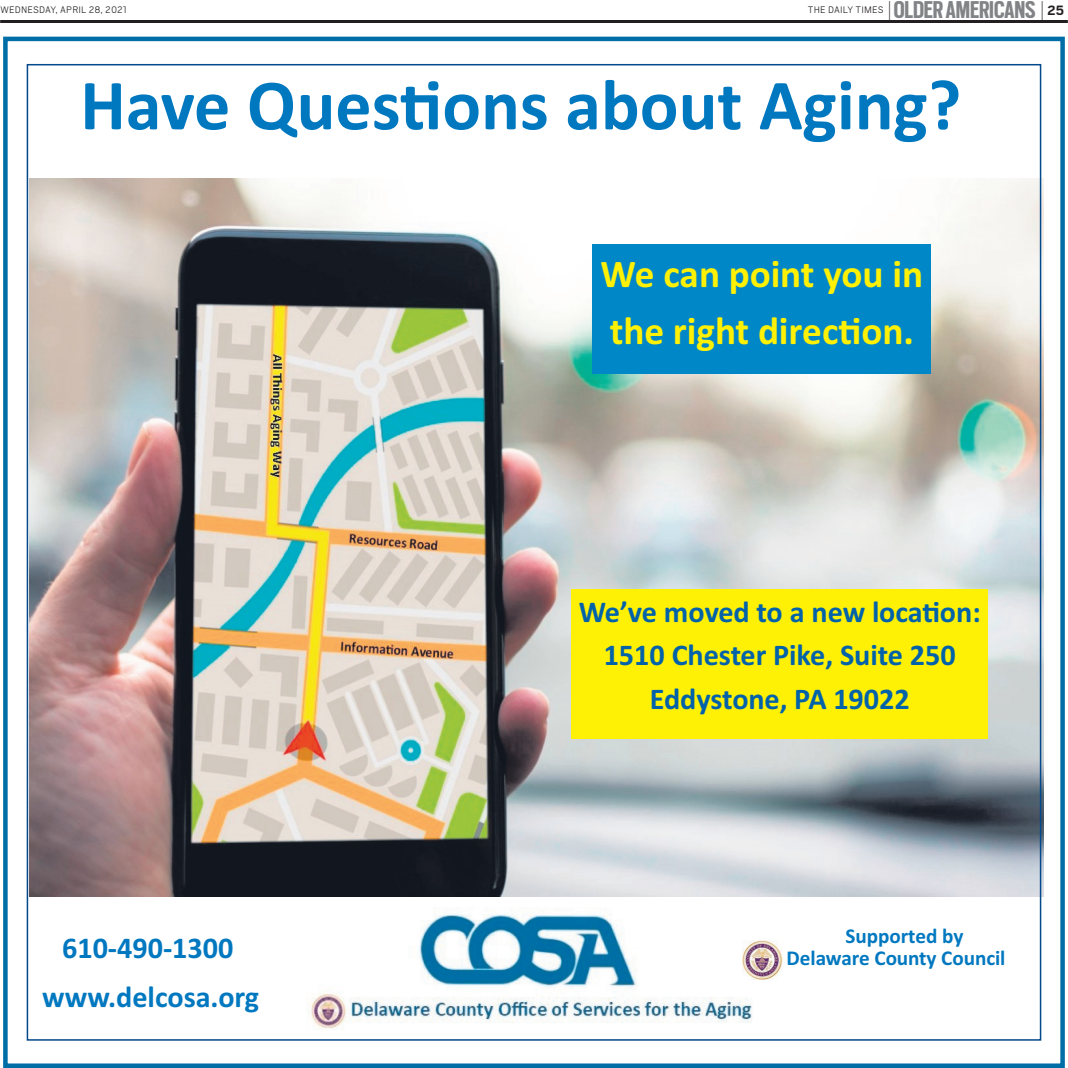
<style>
.page{position:relative;width:1068px;height:1068px;background:#fff}
.page>*{position:absolute;margin:0;border:0;box-sizing:border-box;transform-origin:0 0}
.t1{font:700 72.45px "Calibri";color:#0078c0}
.t2{font:700 39.3px/57px "Calibri";color:#fff106}
.t3{font:700 30.3px "Calibri";color:#0078c0}
.t4{font:700 30.15px/43.7px "Calibri";color:#0162aa;text-align:center}
.t5{font:700 27px "Scout Cond";letter-spacing:-.005em;color:#818386}
.t6{font:700 21.15px/22.2px "Calibri";color:#0078c0}
.t7{font:300 10.5px "Cub Scout";letter-spacing:.01em;color:#231f20}
.s1{font-family:"Cub Scout";font-weight:300;font-size:25.8px;color:#231f20}
.s2{font-family:"Cub Scout";font-size:15px;color:#231f20}
</style>
<div class="page">
<img style="left:30px;top:179px;width:1014px;height:717px">
<div style="left:593px;top:244px;width:338px;height:130px;background:#0087c8"></div>
<img style="left:309px;top:914px;width:447px;height:115px">
<div style="left:3px;top:37px;width:1062px;height:1031px;border:5px solid #006ea6"></div>
<div style="left:571px;top:590px;width:417px;height:149px;background:#fff106"></div>
<img style="left:743px;top:941px;width:39px;height:38px">
<hr style="left:0;top:20px;width:1068px;height:3px;background:#231f20">
<p class="t7" style="left:0;top:4px;width:129px">WEDNESDAY, APRIL 28, 2021</p>
<p class="t7" style="left:808px;top:4px;width:77px">THE DAILY TIMES</p>
<p class="t5" style="left:888px;top:-5px;width:178px"><span class="s1">|</span> OLDERAMERICANS <span class="s1">|</span> <span class="s2">25</span></p>
<h1 class="t1" style="left:80px;top:54px;width:883px">Have Questions about Aging?</h1>
<h2 class="t2" style="left:601px;top:245px;width:324px">We can point you in the right direction.</h2>
<p class="t3" style="left:62px;top:926px;width:173px">610-490-1300</p>
<p class="t3" style="left:42px;top:975px;width:218px">www.delcosa.org</p>
<p class="t4" style="left:579px;top:589px;width:403px">We’ve moved to a new location:<br>1510 Chester Pike, Suite 250<br>Eddystone, PA 19022</p>
<p class="t6" style="left:786px;top:924px;width:221px;text-indent:59px">Supported by<br>Delaware County Council</p>
</div>
